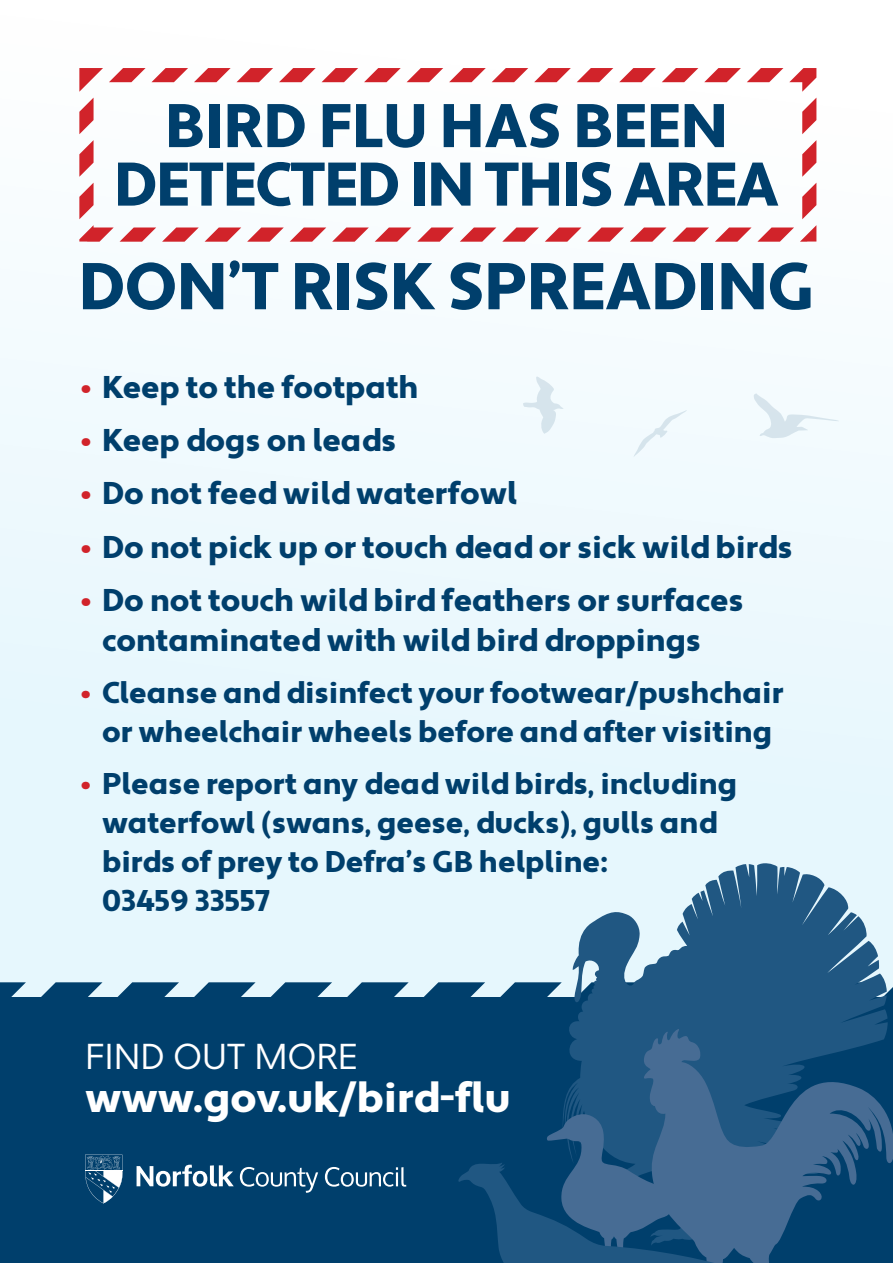
<style>
.page{position:relative;width:893px;height:1263px;background:#fff}
.page>*{position:absolute;margin:0;border:0;box-sizing:border-box;transform-origin:0 0}
.t1{font:900 66px "Apertura";letter-spacing:-.005em;color:#003f6c}
.t2{font:900 61.5px/58.5px "Apertura";letter-spacing:-.02em;color:#003f6c;text-align:center}
.t3{font:900 42px "Apertura";color:#fff}
.t4{font:36px "Apertura";color:#fff}
.t5{font:900 31.5px/40.5px "Apertura";color:#003f6c}
.t6{font:900 30px/39px "Apertura";color:#003f6c;text-align:center}
.s1{color:#d1232a}
</style>
<div class="page">
<div style="left:0;top:0;width:893px;height:997px;background:linear-gradient(to bottom,#fffefe,#e1f5fd)"></div>
<svg style="left:0;top:982px;width:893px;height:15px;background:#5b88a5"></svg>
<div style="left:0;top:997px;width:893px;height:266px;background:#003f6c"></div>
<svg style="left:137px;top:1165px;width:97px;height:21px"></svg>
<svg style="left:240px;top:1167px;width:78px;height:26px"></svg>
<svg style="left:325px;top:1167px;width:81px;height:20px"></svg>
<svg style="left:85px;top:1155px;width:38px;height:48px"></svg>
<svg style="left:562px;top:861px;width:326px;height:253px;background:#5783a4"></svg>
<svg style="left:643px;top:1028px;width:250px;height:157px"></svg>
<svg style="left:753px;top:393px;width:87px;height:45px"></svg>
<svg style="left:458px;top:1114px;width:376px;height:149px"></svg>
<svg style="left:79px;top:68px;width:737px;height:174px"></svg>
<svg style="left:523px;top:376px;width:40px;height:58px"></svg>
<svg style="left:634px;top:410px;width:53px;height:47px"></svg>
<p class="t2" style="left:114px;top:99px;width:666px">BIRD FLU HAS BEEN<br>DETECTED IN THIS AREA</p>
<p class="t1" style="left:79px;top:246px;width:737px">DON’T RISK SPREADING</p>
<p class="t5" style="left:81px;top:368px;width:339px"><span class="s1">•</span> Keep to the footpath</p>
<p class="t5" style="left:81px;top:421px;width:317px"><span class="s1">•</span> Keep dogs on leads</p>
<p class="t5" style="left:81px;top:474px;width:438px"><span class="s1">•</span> Do not feed wild waterfowl</p>
<p class="t5" style="left:81px;top:527px;width:713px"><span class="s1">•</span> Do not pick up or touch dead or sick wild birds</p>
<p class="t5" style="left:102px;top:581px;width:643px;text-indent:-21px"><span class="s1">•</span> Do not touch wild bird feathers or surfaces contaminated with wild bird droppings</p>
<p class="t6" style="left:81px;top:674px;width:704px"><span class="s1">•</span> Cleanse and disinfect your footwear/pushchair or wheelchair wheels before and after visiting</p>
<p class="t6" style="left:102px;top:765px;width:636px;text-align:left;text-indent:-21px"><span class="s1">•</span> Please report any dead wild birds, including waterfowl (swans, geese, ducks), gulls and birds of prey to Defra’s GB helpline:<br>03459 33557</p>
<p class="t4" style="left:85px;top:1035px;width:274px">FIND OUT MORE</p>
<p class="t3" style="left:85px;top:1072px;width:427px">www.gov.uk/bird-flu</p>
</div>
